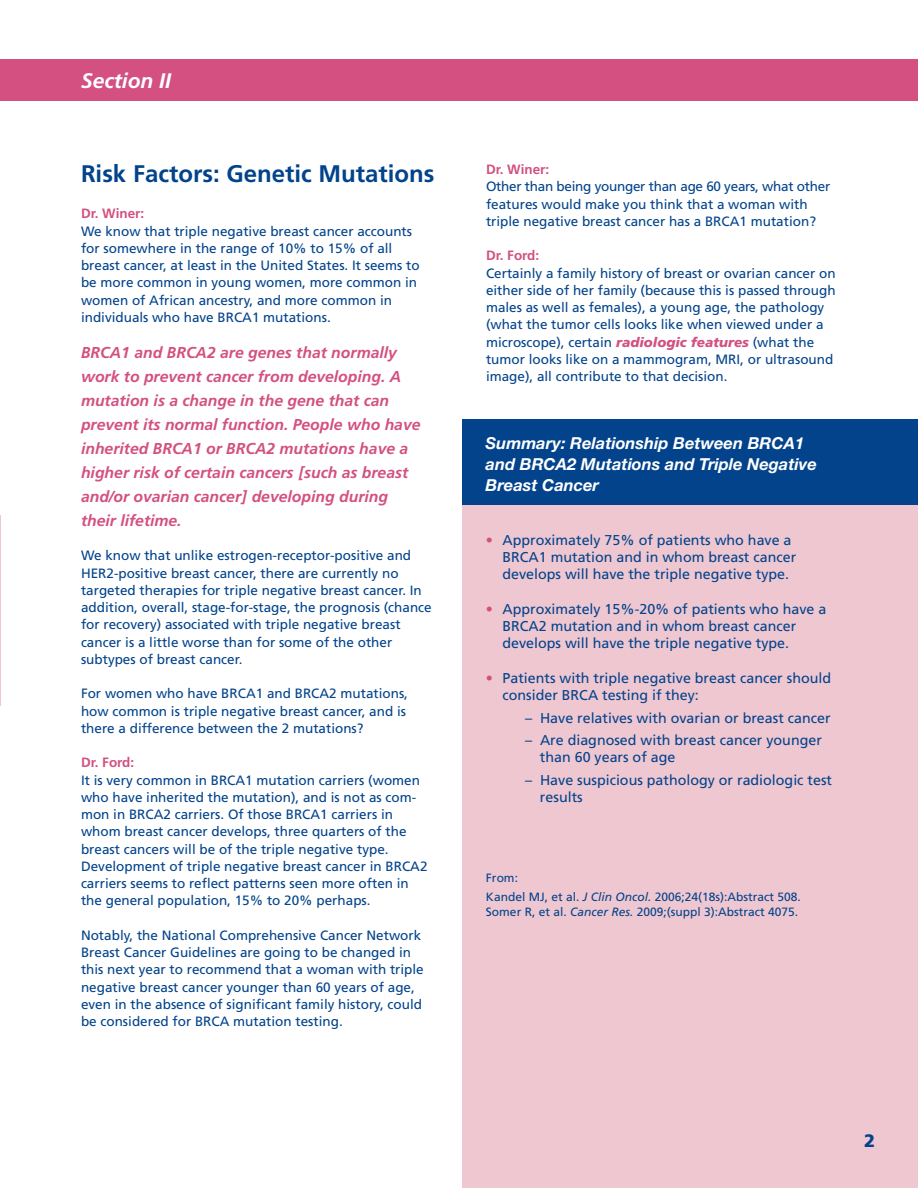
<style>
.page{position:relative;width:918px;height:1188px;background:#fff}
.page>*{position:absolute;margin:0;border:0;box-sizing:border-box;transform-origin:0 0}
.t1{font:700 24px "Frutiger";color:#02438b}
.t2{font:italic 700 21px "Frutiger";color:#fff}
.t3{font:900 18px "Frutiger";color:#02438b}
.t4{font:italic 700 16.5px/21px "Helvetica Neue LT Std";color:#fff}
.t5{font:italic 700 15.75px/24px "Frutiger";color:#d35081}
.t6{font:14.25px/17.2px "Frutiger";color:#02438b}
.t7{font:13.5px/17.2px "Frutiger";color:#02438b}
.t8{font:700 13.5px "Frutiger";color:#d35081}
.t9{font:12px/15px "Frutiger";color:#02438b}
.s1{font-weight:900;font-style:italic;color:#d35081}
.s2{color:#d35081}
.s3{font-style:italic}
</style>
<div class="page">
<hr style="left:0;top:515px;width:1px;height:190px;background:#efc7d1">
<div style="left:0;top:59px;width:918px;height:42px;background:#d35081"></div>
<div style="left:462px;top:420px;width:456px;height:92px;background:#02438b"></div>
<div style="left:462px;top:505px;width:456px;height:683px;background:#efc7d1"></div>
<p class="t2" style="left:81px;top:68px;width:91px">Section II</p>
<p class="t1" style="left:81px;top:160px;width:355px">Risk Factors: Genetic Mutations</p>
<p class="t8" style="left:81px;top:206px;width:65px">Dr. Winer:</p>
<p class="t7" style="left:81px;top:222px;width:340px">We know that triple negative breast cancer accounts for somewhere in the range of 10% to 15% of all breast cancer, at least in the United States. It seems to be more common in young women, more common in women of African ancestry, and more common in</p>
<p class="t7" style="left:81px;top:309px;width:251px">individuals who have BRCA1 mutations.</p>
<p class="t5" style="left:81px;top:341px;width:322px">BRCA1 and BRCA2 are genes that normally work to prevent cancer from developing. A</p>
<p class="t5" style="left:81px;top:389px;width:341px">mutation is a change in the gene that can prevent its normal function. People who have inherited BRCA1 or BRCA2 mutations have a higher risk of certain cancers [such as breast and/or ovarian cancer] developing during</p>
<p class="t5" style="left:81px;top:509px;width:102px">their lifetime.</p>
<p class="t7" style="left:81px;top:547px;width:352px">We know that unlike estrogen-receptor-positive and HER2-positive breast cancer, there are currently no targeted therapies for triple negative breast cancer. In addition, overall, stage-for-stage, the prognosis (chance for recovery) associated with triple negative breast</p>
<p class="t7" style="left:81px;top:633px;width:313px">cancer is a little worse than for some of the other</p>
<p class="t7" style="left:81px;top:651px;width:163px">subtypes of breast cancer.</p>
<p class="t7" style="left:81px;top:685px;width:329px">For women who have BRCA1 and BRCA2 mutations, how common is triple negative breast cancer, and is there a difference between the 2 mutations?</p>
<p class="t8" style="left:81px;top:755px;width:55px">Dr. Ford:</p>
<p class="t7" style="left:81px;top:771px;width:341px">It is very common in BRCA1 mutation carriers (women who have inherited the mutation), and is not as com&shy;mon in BRCA2 carriers. Of those BRCA1 carriers in whom breast cancer develops, three quarters of the breast cancers will be of the triple negative type.</p>
<p class="t7" style="left:81px;top:858px;width:348px">Development of triple negative breast cancer in BRCA2 carriers seems to reflect patterns seen more often in the general population, 15% to 20% perhaps.</p>
<p class="t7" style="left:81px;top:927px;width:344px">Notably, the National Comprehensive Cancer Network Breast Cancer Guidelines are going to be changed in this next year to recommend that a woman with triple negative breast cancer younger than 60 years of age, even in the absence of significant family history, could be considered for BRCA mutation testing.</p>
<p class="t8" style="left:486px;top:161px;width:65px">Dr. Winer:</p>
<p class="t7" style="left:486px;top:178px;width:346px">Other than being younger than age 60 years, what other features would make you think that a woman with triple negative breast cancer has a BRCA1 mutation?</p>
<p class="t8" style="left:486px;top:248px;width:55px">Dr. Ford:</p>
<p class="t7" style="left:486px;top:264px;width:351px">Certainly a family history of breast or ovarian cancer on either side of her family (because this is passed through males as well as females), a young age, the pathology (what the tumor cells looks like when viewed under a microscope), certain <span class="s1">radiologic features</span> (what the tumor looks like on a mammogram, MRI, or ultrasound image), all contribute to that decision.</p>
<p class="t4" style="left:486px;top:433px;width:320px">Summary: Relationship Between BRCA1</p>
<p class="t4" style="left:486px;top:454px;width:333px">and BRCA2 Mutations and Triple Negative<br>Breast Cancer</p>
<p class="t6" style="left:486px;top:531px;width:307px"><span class="s2">•</span> Approximately 75% of patients who have a</p>
<p class="t6" style="left:503px;top:549px;width:295px">BRCA1 mutation and in whom breast cancer</p>
<p class="t6" style="left:503px;top:566px;width:288px">develops will have the triple negative type.</p>
<p class="t6" style="left:486px;top:600px;width:342px"><span class="s2">•</span> Approximately 15%-20% of patients who have a</p>
<p class="t6" style="left:503px;top:618px;width:295px">BRCA2 mutation and in whom breast cancer</p>
<p class="t6" style="left:503px;top:635px;width:288px">develops will have the triple negative type.</p>
<p class="t6" style="left:503px;top:669px;width:330px;text-indent:-17px"><span class="s2">•</span> Patients with triple negative breast cancer should consider BRCA testing if they:</p>
<p class="t6" style="left:525px;top:709px;width:307px">– Have relatives with ovarian or breast cancer</p>
<p class="t6" style="left:540px;top:732px;width:283px;text-indent:-15px">– Are diagnosed with breast cancer younger than 60 years of age</p>
<p class="t6" style="left:525px;top:771px;width:309px">– Have suspicious pathology or radiologic test</p>
<p class="t6" style="left:540px;top:789px;width:44px">results</p>
<p class="t9" style="left:486px;top:870px;width:34px">From:</p>
<p class="t9" style="left:486px;top:890px;width:316px">Kandel MJ, et al. <span class="s3">J Clin Oncol.</span> 2006;24(18s):Abstract 508.<br>Somer R, et al. <span class="s3">Cancer Res.</span> 2009;(suppl 3):Abstract 4075.</p>
<p class="t3" style="left:864px;top:1130px;width:13px">2</p>
</div>
